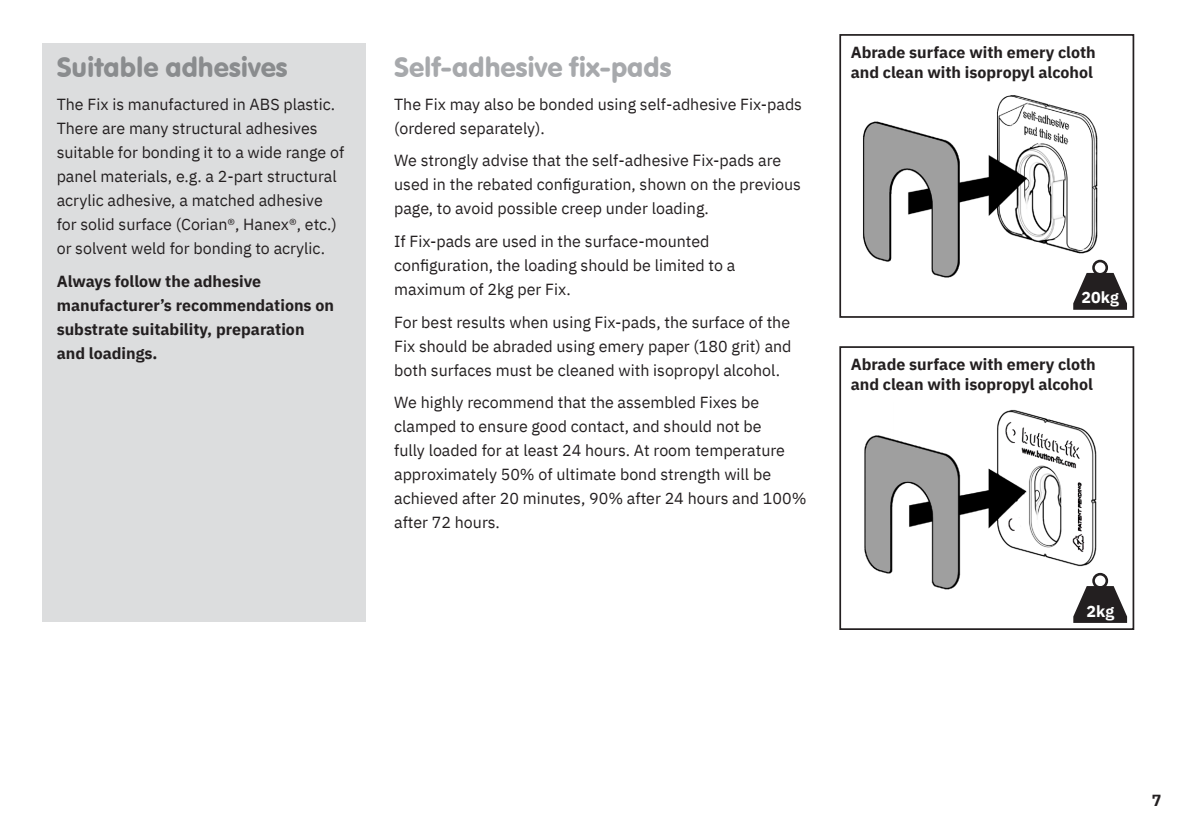
<style>
.page{position:relative;width:1191px;height:840px;background:#fff}
.page>*{position:absolute;margin:0;border:0;box-sizing:border-box;transform-origin:0 0}
.t1{font:27px "VAG Rounded BT";color:#a7a9ac}
.t2{font:27px "VAG Rounded BT";color:#8a8c8e}
.t3{font:16px/24px "IBM Plex Sans";color:#231f20}
.t4{font:700 16px/24px "IBM Plex Sans";color:#231f20}
.t5{font:700 16px "IBM Plex Sans";color:#fff}
</style>
<div class="page">
<div style="left:43px;top:43px;width:323px;height:578px;background:#dcddde"></div>
<img style="left:863px;top:95px;width:264px;height:215px">
<div style="left:839px;top:34px;width:295px;height:283px;border:2px solid #231f20"></div>
<svg style="left:1073px;top:273px;width:54px;height:36px"></svg>
<div style="left:1092px;top:259px;width:16px;height:16px;border:3px solid #231f20;border-radius:50%"></div>
<img style="left:864px;top:409px;width:263px;height:214px">
<div style="left:839px;top:346px;width:295px;height:283px;border:2px solid #231f20"></div>
<svg style="left:1073px;top:585px;width:54px;height:37px"></svg>
<div style="left:1092px;top:572px;width:16px;height:16px;border:3px solid #231f20;border-radius:50%"></div>
<p class="t2" style="left:57px;top:51px;width:232px">Suitable adhesives</p>
<p class="t3" style="left:57px;top:91px;width:289px">The Fix is manufactured in ABS plastic.<br>There are many structural adhesives suitable for bonding it to a wide range of panel materials, e.g. a 2-part structural acrylic adhesive, a matched adhesive for solid surface (Corian®, Hanex®, etc.) or solvent weld for bonding to acrylic.</p>
<p class="t4" style="left:57px;top:267px;width:279px">Always follow the adhesive manufacturer’s recommendations on substrate suitability, preparation and loadings.</p>
<p class="t1" style="left:394px;top:51px;width:279px">Self-adhesive fix-pads</p>
<p class="t3" style="left:394px;top:91px;width:409px">The Fix may also be bonded using self-adhesive Fix-pads (ordered separately).</p>
<p class="t3" style="left:394px;top:147px;width:408px">We strongly advise that the self-adhesive Fix-pads are used in the rebated configuration, shown on the previous page, to avoid possible creep under loading.</p>
<p class="t3" style="left:394px;top:228px;width:343px">If Fix-pads are used in the surface-mounted configuration, the loading should be limited to a maximum of 2kg per Fix.</p>
<p class="t3" style="left:394px;top:308px;width:399px;text-align:justify">For best results when using Fix-pads, the surface of the Fix should be abraded using emery paper (180 grit) and both surfaces must be cleaned with isopropyl alcohol.</p>
<p class="t3" style="left:394px;top:389px;width:414px">We highly recommend that the assembled Fixes be clamped to ensure good contact, and should not be<br>fully loaded for at least 24 hours. At room temperature approximately 50% of ultimate bond strength will be achieved after 20 minutes, 90% after 24 hours and 100% after 72 hours.</p>
<p class="t4" style="left:850px;top:41px;width:246px;line-height:20px">Abrade surface with emery cloth and clean with isopropyl alcohol</p>
<p class="t5" style="left:1081px;top:285px;width:39px">20kg</p>
<p class="t4" style="left:850px;top:353px;width:246px;line-height:20px">Abrade surface with emery cloth and clean with isopropyl alcohol</p>
<p class="t5" style="left:1086px;top:598px;width:29px">2kg</p>
<p class="t4" style="left:1151px;top:786px;width:11px">7</p>
</div>
